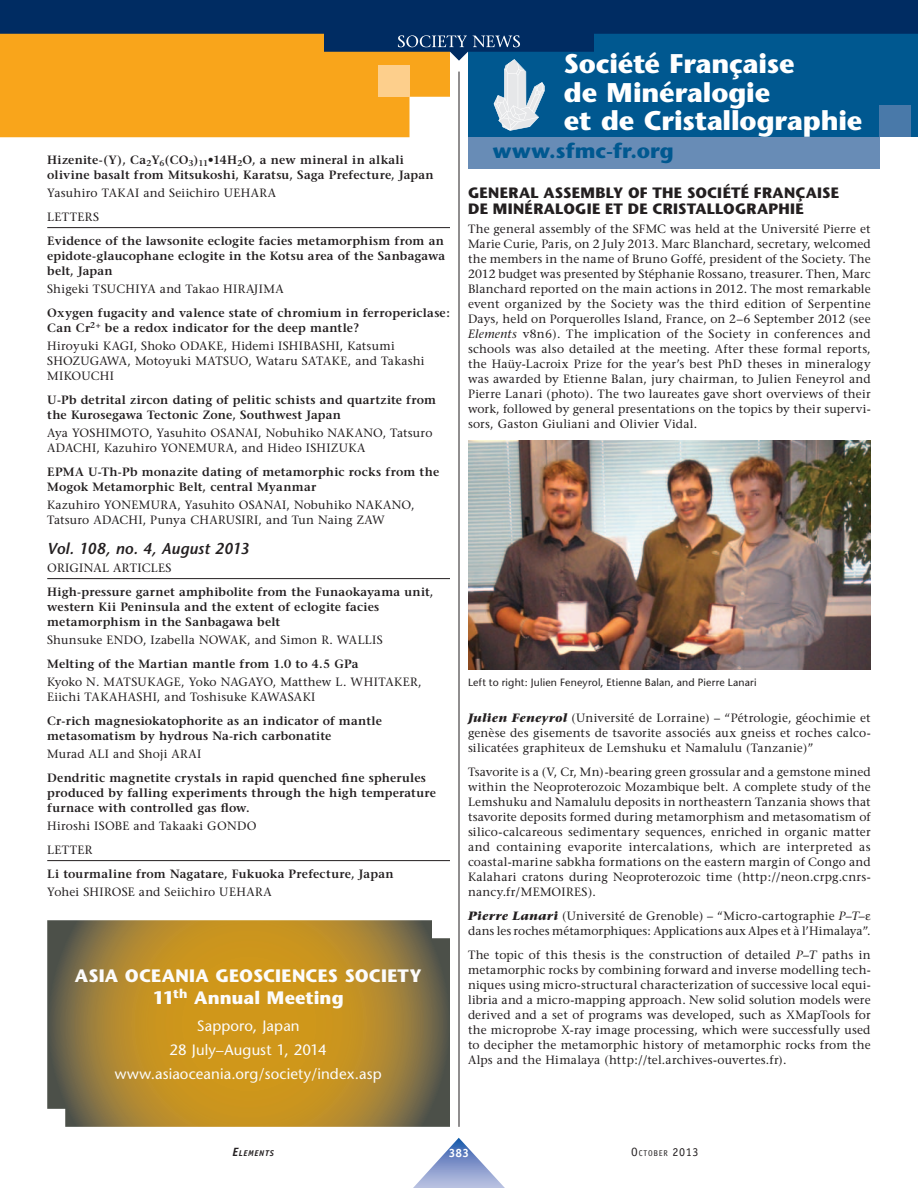
<style>
.page{position:relative;width:918px;height:1188px;background:#fff}
.page>*{position:absolute;margin:0;border:0;box-sizing:border-box;transform-origin:0 0}
.t1{font:700 27px/28.5px "Stone Sans";letter-spacing:-.005em;color:#fff}
.t2{font:700 21px "Stone Sans";letter-spacing:.005em;color:#005890}
.t3{font:700 18px/22.5px "Stone Sans";letter-spacing:.01em;color:#fcfcfc;text-align:center}
.t4{font:italic 600 15.75px "Stone Sans";color:#231f20}
.t5{font:700 15px/15.8px "Stone Sans";letter-spacing:.015em;color:#231f20}
.t6{font:15px/24px "Stone Sans";letter-spacing:.005em;color:#fcfcfc;text-align:center}
.t7{font:12px/15px "Stone Serif";letter-spacing:.02em;color:#231f20}
.t8{font:600 12px/15px "Stone Serif";letter-spacing:.015em;color:#231f20}
.t9{font:700 12px "Officina Sans";color:#fff}
.t10{font:10.5px "Stone Sans";letter-spacing:.015em;color:#231f20}
.t11{font:8.4px "Officina Sans";letter-spacing:.085em;color:#231f20}
.t12{font:italic 700 8.4px "Officina Sans";letter-spacing:.08em;color:#231f20}
.s1{font-style:italic}
.s2{font-weight:700;font-style:italic}
.s3{font-size:12px}
</style>
<div class="page">
<div style="left:0;top:61px;width:450px;height:76px;background:#f9a51b"></div>
<div style="left:378px;top:65px;width:32px;height:32px;background:#fdcf8c"></div>
<hr style="left:459px;top:72px;width:1px;height:1055px;background:#231f20">
<div style="left:468px;top:7px;width:450px;height:130px;background:#005890"></div>
<div style="left:468px;top:137px;width:412px;height:32px;background:#688cb6"></div>
<div style="left:880px;top:106px;width:31px;height:31px;background:#4979a9"></div>
<svg style="left:494px;top:61px;width:51px;height:70px"></svg>
<img style="left:468px;top:441px;width:402px;height:228px">
<svg style="left:413px;top:1138px;width:92px;height:50px"></svg>
<svg style="left:0;top:0;width:918px;height:61px;fill:#002c62"></svg>
<svg style="left:398px;top:35px;width:122px;height:12px"></svg>
<hr style="left:47px;top:227px;width:403px;height:1px;background:#231f20">
<hr style="left:47px;top:578px;width:403px;height:1px;background:#231f20">
<hr style="left:47px;top:860px;width:403px;height:1px;background:#231f20">
<svg style="left:47px;top:920px;width:403px;height:207px;background:#ad8730"></svg>
<p class="t8" style="left:47px;top:154px;width:388px">Hizenite-(Y), Ca<sub>2</sub>Y<sub>6</sub>(CO<sub>3</sub>)<sub>11</sub>•14H<sub>2</sub>O, a new mineral in alkali olivine basalt from Mitsukoshi, Karatsu, Saga Prefecture, Japan</p>
<p class="t7" style="left:47px;top:182px;width:230px;line-height:24px">Yasuhiro TAKAI and Seiichiro UEHARA<br>LETTERS</p>
<p class="t8" style="left:47px;top:235px;width:400px;text-align:justify">Evidence of the lawsonite eclogite facies metamorphism from an epidote-glaucophane eclogite in the Kotsu area of the Sanbagawa belt, Japan</p>
<p class="t7" style="left:47px;top:283px;width:238px">Shigeki TSUCHIYA and Takao HIRAJIMA</p>
<p class="t8" style="left:47px;top:307px;width:404px">Oxygen fugacity and valence state of chromium in ferropericlase:<br>Can Cr<sup>2+</sup> be a redox indicator for the deep mantle?</p>
<p class="t7" style="left:47px;top:340px;width:379px">Hiroyuki KAGI, Shoko ODAKE, Hidemi ISHIBASHI, Katsumi<br>SHOZUGAWA, Motoyuki MATSUO, Wataru SATAKE, and Takashi<br>MIKOUCHI</p>
<p class="t8" style="left:47px;top:394px;width:390px">U-Pb detrital zircon dating of pelitic schists and quartzite from the Kurosegawa Tectonic Zone, Southwest Japan</p>
<p class="t7" style="left:47px;top:427px;width:387px">Aya YOSHIMOTO, Yasuhito OSANAI, Nobuhiko NAKANO, Tatsuro<br>ADACHI, Kazuhiro YONEMURA, and Hideo ISHIZUKA</p>
<p class="t8" style="left:47px;top:466px;width:393px">EPMA U-Th-Pb monazite dating of metamorphic rocks from the<br>Mogok Metamorphic Belt, central Myanmar</p>
<p class="t7" style="left:47px;top:499px;width:369px">Kazuhiro YONEMURA, Yasuhito OSANAI, Nobuhiko NAKANO,<br>Tatsuro ADACHI, Punya CHARUSIRI, and Tun Naing ZAW</p>
<h3 class="t4" style="left:47px;top:543px;width:203px">Vol. 108, no. 4, August 2013</h3>
<p class="t7" style="left:47px;top:562px;width:126px">ORIGINAL ARTICLES</p>
<p class="t8" style="left:47px;top:586px;width:388px">High-pressure garnet amphibolite from the Funaokayama unit, western Kii Peninsula and the extent of eclogite facies metamorphism in the Sanbagawa belt</p>
<p class="t7" style="left:47px;top:634px;width:337px">Shunsuke ENDO, Izabella NOWAK, and Simon R. WALLIS</p>
<p class="t8" style="left:47px;top:658px;width:313px">Melting of the Martian mantle from 1.0 to 4.5 GPa</p>
<p class="t7" style="left:47px;top:676px;width:376px">Kyoko N. MATSUKAGE, Yoko NAGAYO, Matthew L. WHITAKER,<br>Eiichi TAKAHASHI, and Toshisuke KAWASAKI</p>
<p class="t8" style="left:47px;top:715px;width:336px">Cr-rich magnesiokatophorite as an indicator of mantle metasomatism by hydrous Na-rich carbonatite</p>
<p class="t7" style="left:47px;top:748px;width:156px">Murad ALI and Shoji ARAI</p>
<p class="t8" style="left:47px;top:772px;width:390px">Dendritic magnetite crystals in rapid quenched fine spherules produced by falling experiments through the high temperature furnace with controlled gas flow.</p>
<p class="t7" style="left:47px;top:815px;width:211px;line-height:24px">Hiroshi ISOBE and Takaaki GONDO<br>LETTER</p>
<p class="t8" style="left:47px;top:868px;width:348px">Li tourmaline from Nagatare, Fukuoka Prefecture, Japan</p>
<p class="t7" style="left:47px;top:886px;width:226px">Yohei SHIROSE and Seiichiro UEHARA</p>
<h3 class="t3" style="left:75px;top:966px;width:349px">ASIA OCEANIA GEOSCIENCES SOCIETY<br>11<sup>th</sup> Annual Meeting</h3>
<p class="t6" style="left:115px;top:1015px;width:269px">Sapporo, Japan<br>28 July–August 1, 2014 www.asiaoceania.org/society/index.asp</p>
<h1 class="t1" style="left:564px;top:53px;width:300px">Société Française<br>de Minéralogie<br>et de Cristallographie</h1>
<h2 class="t2" style="left:493px;top:143px;width:183px">www.sfmc-fr.org</h2>
<p class="t5" style="left:468px;top:186px;width:373px">GENERAL ASSEMBLY OF THE SOCIÉTÉ FRANÇAISE<br>DE MINÉRALOGIE ET DE CRISTALLOGRAPHIE</p>
<p class="t7" style="left:468px;top:223px;width:404px;text-align:justify">The general assembly of the SFMC was held at the Université Pierre et Marie Curie, Paris, on 2 July 2013. Marc Blanchard, secretary, welcomed the members in the name of Bruno Goffé, president of the Society. The 2012 budget was presented by Stéphanie Rossano, treasurer. Then, Marc Blanchard reported on the main actions in 2012. The most remarkable event organized by the Society was the third edition of Serpentine Days, held on Porquerolles Island, France, on 2–6 September 2012 (see <span class="s1">Elements</span> v8n6). The implication of the Society in conferences and schools was also detailed at the meeting. After these formal reports, the Haüy-Lacroix Prize for the year’s best PhD theses in mineralogy was awarded by Etienne Balan, jury chairman, to Julien Feneyrol and Pierre Lanari (photo). The two laureates gave short overviews of their work, followed by general presentations on the topics by their supervi&shy;sors, Gaston Giuliani and Olivier Vidal.</p>
<p class="t10" style="left:468px;top:679px;width:290px">Left to right: Julien Feneyrol, Etienne Balan, and Pierre Lanari</p>
<p class="t7" style="left:468px;top:712px;width:404px;text-align:justify"><span class="s2">Julien Feneyrol</span> (Université de Lorraine) – “Pétrologie, géochimie et genèse des gisements de tsavorite associés aux gneiss et roches calco&shy;silicatées graphiteux de Lemshuku et Namalulu (Tanzanie)”</p>
<p class="t7" style="left:468px;top:766px;width:404px;text-align:justify">Tsavorite is a (V, Cr, Mn)-bearing green grossular and a gemstone mined within the Neoproterozoic Mozambique belt. A complete study of the Lemshuku and Namalulu deposits in northeastern Tanzania shows that tsavorite deposits formed during metamorphism and metasomatism of silico-calcareous sedimentary sequences, enriched in organic matter and containing evaporite intercalations, which are interpreted as coastal-marine sabkha formations on the eastern margin of Congo and Kalahari cratons during Neoproterozoic time (http://neon.crpg.cnrs&shy;nancy.fr/MEMOIRES).</p>
<p class="t7" style="left:468px;top:910px;width:404px"><span class="s2">Pierre Lanari</span> (Université de Grenoble) – “Micro-cartographie <span class="s1">P–T– </span>dans les roches métamorphiques: Applications aux Alpes et à l’Himalaya”.</p>
<p class="t7" style="left:468px;top:949px;width:404px;text-align:justify">The topic of this thesis is the construction of detailed <span class="s1">P</span>–<span class="s1">T</span> paths in metamorphic rocks by combining forward and inverse modelling tech&shy;niques using micro-structural characterization of successive local equi&shy;libria and a micro-mapping approach. New solid solution models were derived and a set of programs was developed, such as XMapTools for the microprobe X-ray image processing, which were successfully used to decipher the metamorphic history of metamorphic rocks from the Alps and the Himalaya (http://tel.archives-ouvertes.fr).</p>
<p class="t12" style="left:232px;top:1150px;width:43px"><span class="s3">E</span>LEMENTS</p>
<p class="t9" style="left:449px;top:1149px;width:22px">383</p>
<p class="t11" style="left:631px;top:1150px;width:69px"><span class="s3">O</span>CTOBER <span class="s3">2013</span></p>
</div>
